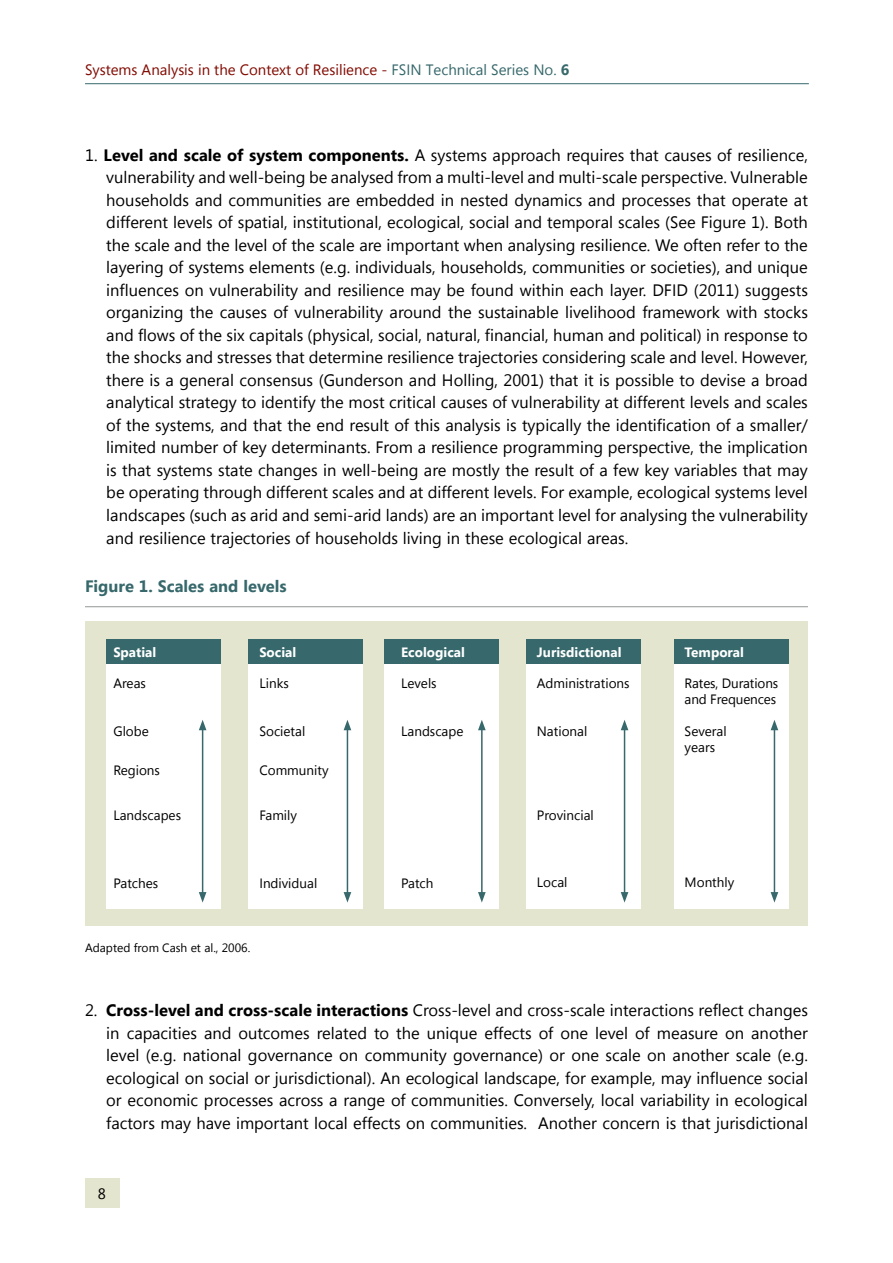
<style>
.page{position:relative;width:893px;height:1263px;background:#fff}
.page>*{position:absolute;margin:0;border:0;box-sizing:border-box;transform-origin:0 0}
.t1{font:16.5px/22.5px "Segoe UI";color:#000;text-align:justify}
.t2{font:700 16.5px "Segoe UI";color:#37686b}
.t3{font:15px "Segoe UI";color:#820a00}
.t4{font:15px "Segoe UI";color:#000}
.t5{font:13.5px/16.2px "Segoe UI";color:#000}
.t6{font:700 13.5px "Segoe UI";color:#fff}
.t7{font:12px "Segoe UI";color:#000}
.s1{color:#37686b}
.s2{font-weight:700;color:#37686b}
.s3{font-weight:700}
</style>
<div class="page">
<hr style="left:85px;top:83px;width:724px;height:1px;background:#37686b">
<div style="left:85px;top:1178px;width:34px;height:30px;background:#e4e5ce"></div>
<div style="left:85px;top:622px;width:723px;height:304px;background:#e4e5ce"></div>
<hr style="left:85px;top:606px;width:723px;height:1px;background:#939598">
<div style="left:106px;top:639px;width:114px;height:270px;background:#fff"></div>
<div style="left:248px;top:639px;width:115px;height:270px;background:#fff"></div>
<div style="left:384px;top:639px;width:115px;height:270px;background:#fff"></div>
<div style="left:526px;top:639px;width:115px;height:270px;background:#fff"></div>
<div style="left:674px;top:639px;width:115px;height:270px;background:#fff"></div>
<hr style="left:202px;top:728px;width:1px;height:166px;background:#37686b">
<svg style="left:199px;top:720px;width:7px;height:10px"></svg>
<svg style="left:199px;top:892px;width:7px;height:10px"></svg>
<hr style="left:347px;top:728px;width:1px;height:166px;background:#37686b">
<svg style="left:344px;top:720px;width:7px;height:10px"></svg>
<svg style="left:344px;top:892px;width:7px;height:10px"></svg>
<hr style="left:481px;top:728px;width:2px;height:166px;background:#37686b">
<svg style="left:478px;top:720px;width:8px;height:10px"></svg>
<svg style="left:478px;top:892px;width:8px;height:10px"></svg>
<hr style="left:624px;top:728px;width:1px;height:166px;background:#37686b">
<svg style="left:621px;top:720px;width:7px;height:10px"></svg>
<svg style="left:621px;top:892px;width:7px;height:10px"></svg>
<hr style="left:774px;top:728px;width:1px;height:166px;background:#37686b">
<svg style="left:771px;top:720px;width:7px;height:10px"></svg>
<svg style="left:771px;top:892px;width:7px;height:10px"></svg>
<div style="left:106px;top:639px;width:114px;height:24px;background:#37686b"></div>
<div style="left:248px;top:639px;width:115px;height:24px;background:#37686b"></div>
<div style="left:384px;top:639px;width:115px;height:24px;background:#37686b"></div>
<div style="left:526px;top:639px;width:115px;height:24px;background:#37686b"></div>
<div style="left:674px;top:639px;width:115px;height:24px;background:#37686b"></div>
<p class="t3" style="left:85px;top:59px;width:486px">Systems Analysis in the Context of Resilience - <span class="s1">FSIN Technical Series No.</span> <span class="s2">6</span></p>
<p class="t1" style="left:106px;top:143px;width:703px;text-indent:-21px">1. <span class="s3">Level and scale of system components.</span> A systems approach requires that causes of resilience, vulnerability and well-being be analysed from a multi-level and multi-scale perspective. Vulnerable households and communities are embedded in nested dynamics and processes that operate at different levels of spatial, institutional, ecological, social and temporal scales (See Figure 1). Both the scale and the level of the scale are important when analysing resilience. We often refer to the layering of systems elements (e.g. individuals, households, communities or societies), and unique influences on vulnerability and resilience may be found within each layer. DFID (2011) suggests organizing the causes of vulnerability around the sustainable livelihood framework with stocks and flows of the six capitals (physical, social, natural, financial, human and political) in response to the shocks and stresses that determine resilience trajectories considering scale and level. However, there is a general consensus (Gunderson and Holling, 2001) that it is possible to devise a broad analytical strategy to identify the most critical causes of vulnerability at different levels and scales of the systems, and that the end result of this analysis is typically the identification of a smaller/ limited number of key determinants. From a resilience programming perspective, the implication is that systems state changes in well-being are mostly the result of a few key variables that may be operating through different scales and at different levels. For example, ecological systems level landscapes (such as arid and semi-arid lands) are an important level for analysing the vulnerability and resilience trajectories of households living in these ecological areas.</p>
<p class="t2" style="left:85px;top:575px;width:203px">Figure 1. Scales and levels</p>
<p class="t6" style="left:113px;top:642px;width:44px">Spatial</p>
<p class="t5" style="left:113px;top:674px;width:34px">Areas</p>
<p class="t5" style="left:113px;top:723px;width:37px">Globe</p>
<p class="t5" style="left:113px;top:762px;width:48px">Regions</p>
<p class="t5" style="left:113px;top:807px;width:69px">Landscapes</p>
<p class="t5" style="left:113px;top:874px;width:46px">Patches</p>
<p class="t6" style="left:259px;top:642px;width:38px">Social</p>
<p class="t5" style="left:259px;top:674px;width:31px">Links</p>
<p class="t5" style="left:259px;top:723px;width:47px">Societal</p>
<p class="t5" style="left:259px;top:762px;width:71px">Community</p>
<p class="t5" style="left:259px;top:807px;width:39px">Family</p>
<p class="t5" style="left:259px;top:874px;width:59px">Individual</p>
<p class="t7" style="left:85px;top:939px;width:167px">Adapted from Cash et al., 2006.</p>
<p class="t6" style="left:401px;top:642px;width:65px">Ecological</p>
<p class="t5" style="left:401px;top:674px;width:37px">Levels</p>
<p class="t5" style="left:401px;top:723px;width:64px">Landscape</p>
<p class="t5" style="left:401px;top:874px;width:34px">Patch</p>
<p class="t6" style="left:537px;top:642px;width:86px">Jurisdictional</p>
<p class="t5" style="left:537px;top:674px;width:94px">Administrations</p>
<p class="t5" style="left:537px;top:723px;width:52px">National</p>
<p class="t5" style="left:537px;top:806px;width:58px">Provincial</p>
<p class="t5" style="left:537px;top:874px;width:32px">Local</p>
<p class="t6" style="left:685px;top:642px;width:61px">Temporal</p>
<p class="t5" style="left:685px;top:674px;width:95px">Rates, Durations and Frequences</p>
<p class="t5" style="left:685px;top:723px;width:44px">Several years</p>
<p class="t5" style="left:685px;top:874px;width:51px">Monthly</p>
<p class="t1" style="left:106px;top:998px;width:703px;text-indent:-21px">2. <span class="s3">Cross-level and cross-scale interactions</span> Cross-level and cross-scale interactions reflect changes in capacities and outcomes related to the unique effects of one level of measure on another level (e.g. national governance on community governance) or one scale on another scale (e.g. ecological on social or jurisdictional). An ecological landscape, for example, may influence social or economic processes across a range of communities. Conversely, local variability in ecological factors may have important local effects on communities. Another concern is that jurisdictional</p>
<p class="t4" style="left:98px;top:1183px;width:10px">8</p>
</div>
